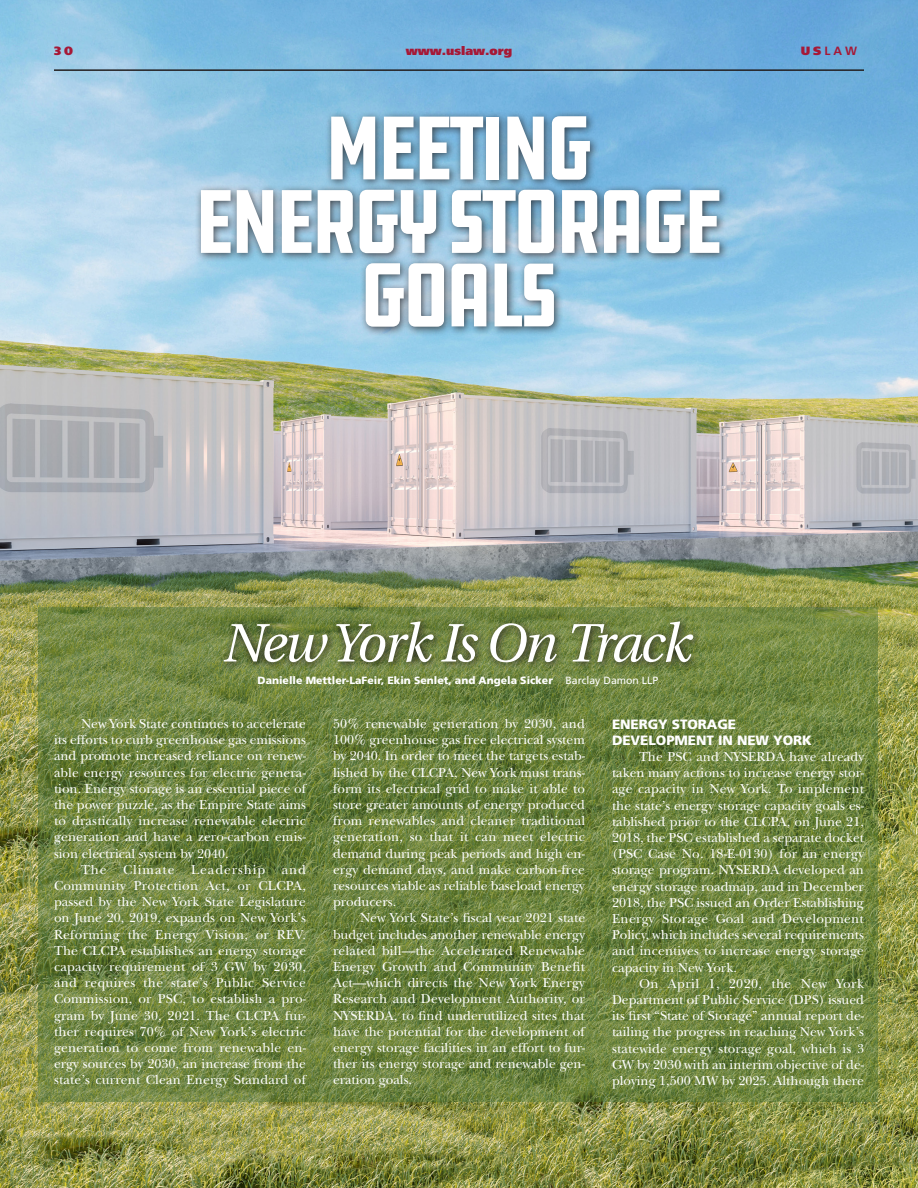
<style>
.page{position:relative;width:918px;height:1188px;background:#fff}
.page>*{position:absolute;margin:0;border:0;box-sizing:border-box;transform-origin:0 0}
.HEADLINE_DDC{font:condensed 93px "DDC Hardware";letter-spacing:-.065em;color:#fff}
.HEADLINE_UTOPIA{font:italic 54px "Utopia";letter-spacing:-.055em;color:#fff}
.BODY{font:13.5px/16.2px "New Baskerville";color:#fff;text-align:justify}
.subhead_17{font:900 13.5px "Frutiger";letter-spacing:-.005em;color:#fff}
.t1{font:900 12px "Frutiger";color:#a61836}
.t2{font:700 12px "Frutiger";color:#a61836}
.author_name{font:900 10.5px "Frutiger";color:#fff}
.s1{font-weight:900}
.s2{font-weight:400}
</style>
<div class="page">
<img style="left:0;top:0;width:918px;height:1188px">
<hr style="left:54px;top:69px;width:810px;height:2px;background:#231f20">
<div style="left:195px;top:110px;width:535px;height:227px;background:#231f20;opacity:.75"></div>
<svg style="left:38px;top:608px;width:840px;height:494px;background:#6e8440"></svg>
<svg style="left:218px;top:616px;width:485px;height:56px;background:#65763e"></svg>
<p class="t1" style="left:54px;top:43px;width:20px">30</p>
<p class="t1" style="left:406px;top:43px;width:108px">www.uslaw.org</p>
<p class="t2" style="left:801px;top:44px;width:58px"><span class="s1">US</span>LAW</p>
<p class="HEADLINE_DDC" style="left:324px;top:92px;width:272px">MEETING</p>
<p class="HEADLINE_DDC" style="left:194px;top:165px;width:532px">ENERGY STORAGE</p>
<p class="HEADLINE_DDC" style="left:359px;top:239px;width:201px">GOALS</p>
<p class="HEADLINE_UTOPIA" style="left:224px;top:613px;width:470px">New York Is On Track</p>
<p class="author_name" style="left:258px;top:674px;width:402px">Danielle Mettler-LaFeir, Ekin Senlet, and Angela Sicker <span class="s2">Barclay Damon LLP</span></p>
<p class="BODY" style="left:54px;top:716px;width:254px;text-indent:27px">New York State continues to accelerate its efforts to curb greenhouse gas emissions and promote increased reliance on renew&shy;able energy resources for electric genera&shy;tion. Energy storage is an essential piece of the power puzzle, as the Empire State aims to drastically increase renewable electric generation and have a zero-carbon emis&shy;sion electrical system by 2040.</p>
<p class="BODY" style="left:54px;top:861px;width:254px;text-indent:27px">The Climate Leadership and Community Protection Act, or CLCPA, passed by the New York State Legislature on June 20, 2019, expands on New York’s Reforming the Energy Vision, or REV.<br>The CLCPA establishes an energy storage capacity requirement of 3 GW by 2030, and requires the state’s Public Service Commission, or PSC, to establish a pro&shy;gram by June 30, 2021. The CLCPA fur&shy;ther requires 70% of New York’s electric generation to come from renewable en&shy;ergy sources by 2030, an increase from the state’s current Clean Energy Standard of</p>
<p class="BODY" style="left:333px;top:716px;width:254px">50% renewable generation by 2030, and 100% greenhouse gas free electrical system by 2040. In order to meet the targets estab&shy;lished by the CLCPA, New York must trans&shy;form its electrical grid to make it able to store greater amounts of energy produced from renewables and cleaner traditional generation, so that it can meet electric demand during peak periods and high en&shy;ergy demand days, and make carbon-free resources viable as reliable baseload energy producers.</p>
<p class="BODY" style="left:333px;top:910px;width:254px;text-indent:27px">New York State’s fiscal year 2021 state budget includes another renewable energy related bill—the Accelerated Renewable Energy Growth and Community Benefit Act—which directs the New York Energy Research and Development Authority, or NYSERDA, to find underutilized sites that have the potential for the development of energy storage facilities in an effort to fur&shy;ther its energy storage and renewable gen&shy;eration goals.</p>
<p class="subhead_17" style="left:612px;top:716px;width:126px">ENERGY STORAGE</p>
<p class="subhead_17" style="left:612px;top:732px;width:201px">DEVELOPMENT IN NEW YORK</p>
<p class="BODY" style="left:612px;top:749px;width:254px;text-indent:27px">The PSC and NYSERDA have already taken many actions to increase energy stor&shy;age capacity in New York. To implement the state’s energy storage capacity goals es&shy;tablished prior to the CLCPA, on June 21, 2018, the PSC established a separate docket (PSC Case No. 18-E-0130) for an energy storage program. NYSERDA developed an energy storage roadmap, and in December 2018, the PSC issued an Order Establishing Energy Storage Goal and Development Policy, which includes several requirements and incentives to increase energy storage capacity in New York.</p>
<p class="BODY" style="left:612px;top:975px;width:254px;text-indent:27px">On April 1, 2020, the New York Department of Public Service (DPS) issued its first “State of Storage” annual report de&shy;tailing the progress in reaching New York’s statewide energy storage goal, which is 3<br>GW by 2030 with an interim objective of de&shy;ploying 1,500 MW by 2025. Although there</p>
</div>
